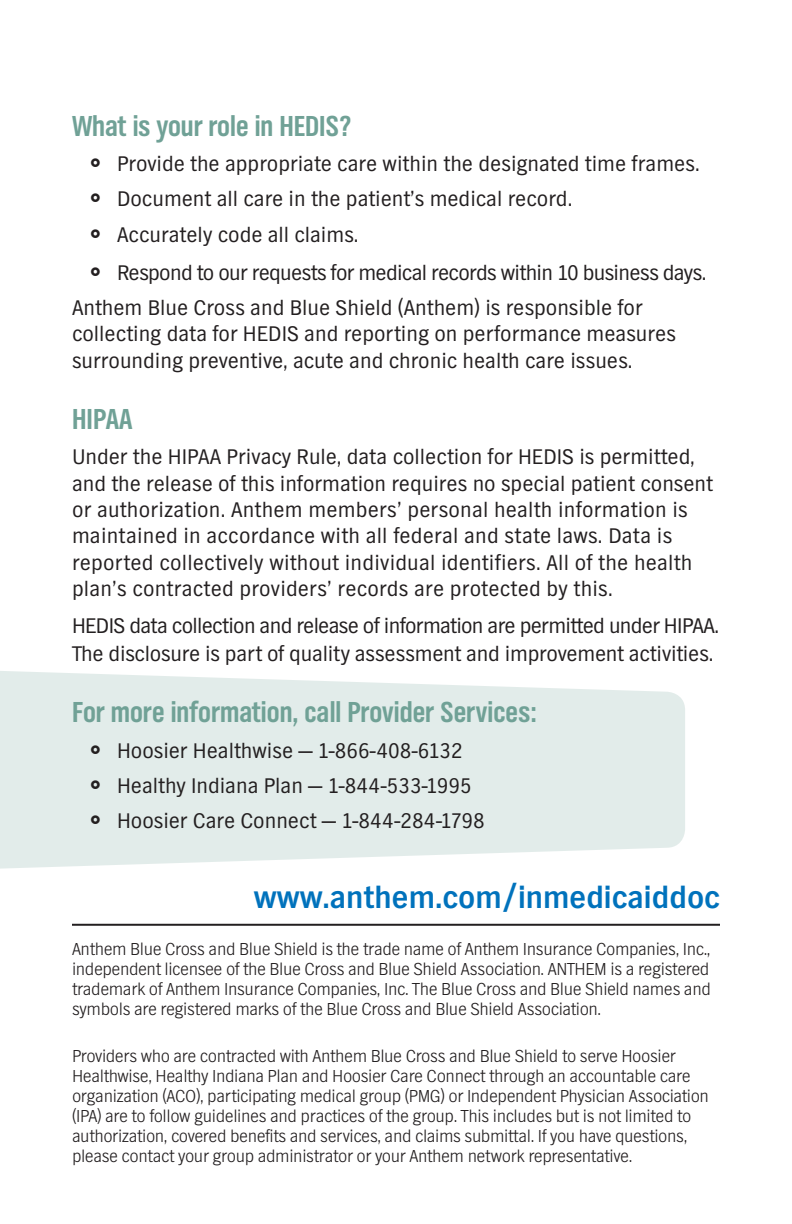
<style>
.page{position:relative;width:792px;height:1224px;background:#fff}
.page>*{position:absolute;margin:0;border:0;box-sizing:border-box;transform-origin:0 0}
.t1{font:700 32px "TV Nord EF";color:#0072bc}
.t2{font:700 30px "TV Nord Cond EF";color:#70a196}
.t3{font:22px/26.4px "TV Nord EF";color:#231f20}
.t4{font:22px/35.4px "TV Nord EF";letter-spacing:-.02em;color:#231f20}
.t5{font:300 18px/20px "TV Nord EF";letter-spacing:-.02em;color:#231f20;text-align:justify}
</style>
<div class="page">
<svg style="left:0;top:671px;width:685px;height:198px;background:#e5eeec"></svg>
<hr style="left:72px;top:924px;width:648px;height:2px;background:#231f20">
<svg style="left:91px;top:745px;width:9px;height:9px"></svg>
<svg style="left:91px;top:780px;width:9px;height:9px"></svg>
<svg style="left:91px;top:816px;width:9px;height:8px"></svg>
<h2 class="t2" style="left:72px;top:109px;width:281px">What is your role in HEDIS?</h2>
<p class="t3" style="left:117px;top:146px;width:584px;line-height:35.4px">Provide the appropriate care within the designated time frames.<br>Document all care in the patient’s medical record.<br>Accurately code all claims.</p>
<p class="t4" style="left:72px;top:254px;width:636px;text-indent:45px">Respond to our requests for medical records within 10 business days.<br>Anthem Blue Cross and Blue Shield (Anthem) is responsible for</p>
<p class="t3" style="left:72px;top:321px;width:606px">collecting data for HEDIS and reporting on performance measures surrounding preventive, acute and chronic health care issues.</p>
<h2 class="t2" style="left:72px;top:402px;width:62px">HIPAA</h2>
<p class="t3" style="left:72px;top:443px;width:643px">Under the HIPAA Privacy Rule, data collection for HEDIS is permitted, and the release of this information requires no special patient consent or authorization. Anthem members’ personal health information is maintained in accordance with all federal and state laws. Data is reported collectively without individual identifiers. All of the health plan’s contracted providers’ records are protected by this.</p>
<p class="t4" style="left:72px;top:612px;width:649px;line-height:28px">HEDIS data collection and release of information are permitted under HIPAA.<br>The disclosure is part of quality assessment and improvement activities.</p>
<h2 class="t2" style="left:72px;top:696px;width:466px">For more information, call Provider Services:</h2>
<p class="t3" style="left:117px;top:732px;width:369px;line-height:35.4px">Hoosier Healthwise — 1-866-408-6132<br>Healthy Indiana Plan — 1-844-533-1995<br>Hoosier Care Connect — 1-844-284-1798</p>
<h1 class="t1" style="left:254px;top:880px;width:468px">www.anthem.com/inmedicaiddoc</h1>
<p class="t5" style="left:72px;top:939px;width:640px">Anthem Blue Cross and Blue Shield is the trade name of Anthem Insurance Companies, Inc., independent licensee of the Blue Cross and Blue Shield Association. ANTHEM is a registered trademark of Anthem Insurance Companies, Inc. The Blue Cross and Blue Shield names and symbols are registered marks of the Blue Cross and Blue Shield Association.</p>
<p class="t5" style="left:72px;top:1046px;width:639px;text-align:left">Providers who are contracted with Anthem Blue Cross and Blue Shield to serve Hoosier Healthwise, Healthy Indiana Plan and Hoosier Care Connect through an accountable care organization (ACO), participating medical group (PMG) or Independent Physician Association (IPA) are to follow guidelines and practices of the group. This includes but is not limited to authorization, covered benefits and services, and claims submittal. If you have questions, please contact your group administrator or your Anthem network representative.</p>
</div>
